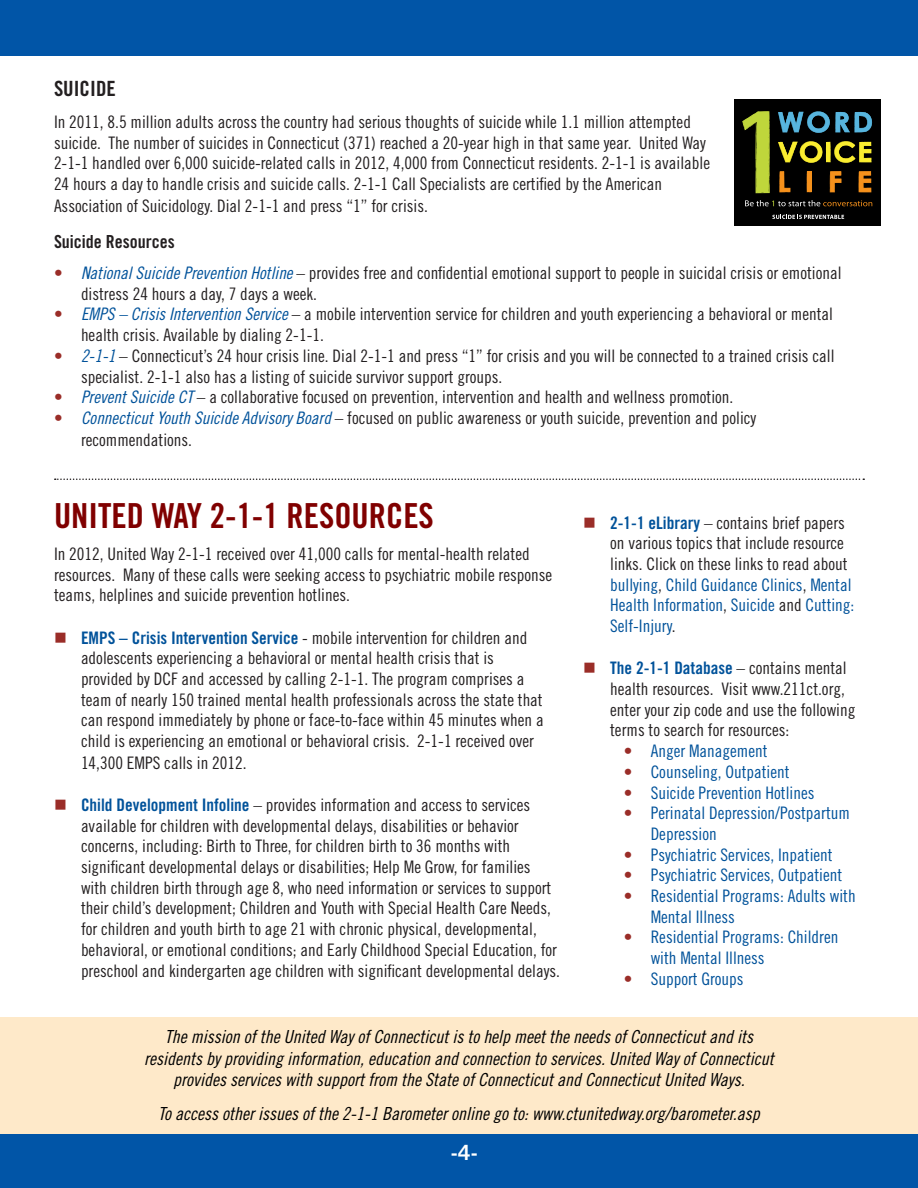
<style>
.page{position:relative;width:918px;height:1188px;background:#fff}
.page>*{position:absolute;margin:0;border:0;box-sizing:border-box;transform-origin:0 0}
.t1{font:34.5px "Trade Gothic Bold Cond Twenty";color:#800000}
.t2{font:21px "Trade Gothic Bold Cond Twenty";color:#231f20}
.t3{font:21px "Trade Gothic Bold Two";color:#fff}
.t4{font:18px/21.6px "Trade Gothic Cond Eighteen Obl";color:#000;text-align:center}
.t5{font:18px "Trade Gothic Bold Cond Twenty";color:#231f20}
.t6{font:17.25px/20.7px "Trade Gothic Cond Eighteen";color:#231f20}
.t7{font:17.25px/20.7px "Trade Gothic Cond Eighteen";color:#01529a}
.s1{color:#9a2d28}
.s2{font-family:"Trade Gothic Cond Eighteen Obl";color:#01529a}
.s3{font-family:"Trade Gothic Bold Cond Twenty";color:#01529a}
.s4{color:#01529a}
</style>
<div class="page">
<svg style="left:55px;top:478px;width:809px;height:2px"></svg>
<div style="left:0;top:0;width:918px;height:55px;background:#0155a7"></div>
<div style="left:0;top:1133px;width:918px;height:55px;background:#0155a7"></div>
<div style="left:0;top:1018px;width:918px;height:116px;background:#fee9c9"></div>
<div style="left:734px;top:99px;width:147px;height:127px;background:#000"></div>
<svg style="left:778px;top:111px;width:94px;height:22px"></svg>
<svg style="left:778px;top:141px;width:94px;height:22px"></svg>
<svg style="left:779px;top:171px;width:11px;height:22px"></svg>
<svg style="left:807px;top:171px;width:5px;height:21px"></svg>
<svg style="left:830px;top:171px;width:12px;height:21px"></svg>
<svg style="left:858px;top:171px;width:13px;height:21px"></svg>
<svg style="left:745px;top:200px;width:127px;height:6px"></svg>
<svg style="left:742px;top:111px;width:28px;height:82px"></svg>
<svg style="left:772px;top:215px;width:72px;height:4px"></svg>
<p class="t2" style="left:54px;top:76px;width:63px">SUICIDE</p>
<p class="t6" style="left:54px;top:111px;width:658px">In 2011, 8.5 million adults across the country had serious thoughts of suicide while 1.1 million attempted suicide. The number of suicides in Connecticut (371) reached a 20-year high in that same year. United Way 2-1-1 handled over 6,000 suicide-related calls in 2012, 4,000 from Connecticut residents. 2-1-1 is available 24 hours a day to handle crisis and suicide calls. 2-1-1 Call Specialists are certified by the American Association of Suicidology. Dial 2-1-1 and press “1” for crisis.</p>
<p class="t5" style="left:54px;top:230px;width:122px">Suicide Resources</p>
<p class="t6" style="left:81px;top:262px;width:762px;text-indent:-27px"><span class="s1">•</span> <span class="s2">National Suicide Prevention Hotline</span> – provides free and confidential emotional support to people in suicidal crisis or emotional distress 24 hours a day, 7 days a week.</p>
<p class="t6" style="left:81px;top:304px;width:754px;text-indent:-27px"><span class="s1">•</span> <span class="s2">EMPS – Crisis Intervention Service</span> – a mobile intervention service for children and youth experiencing a behavioral or mental health crisis. Available by dialing 2-1-1.</p>
<p class="t6" style="left:81px;top:345px;width:755px;text-indent:-27px"><span class="s1">•</span> <span class="s2">2-1-1</span> – Connecticut’s 24 hour crisis line. Dial 2-1-1 and press “1” for crisis and you will be connected to a trained crisis call specialist. 2-1-1 also has a listing of suicide survivor support groups.</p>
<p class="t6" style="left:54px;top:387px;width:681px"><span class="s1">•</span> <span class="s2">Prevent Suicide CT</span> – a collaborative focused on prevention, intervention and health and wellness promotion.</p>
<p class="t6" style="left:81px;top:407px;width:677px;line-height:21.6px;text-indent:-27px"><span class="s1">•</span> <span class="s2">Connecticut Youth Suicide Advisory Board</span> – focused on public awareness or youth suicide, prevention and policy recommendations.</p>
<p class="t1" style="left:54px;top:495px;width:381px">UNITED WAY 2-1-1 RESOURCES</p>
<p class="t6" style="left:54px;top:543px;width:500px">In 2012, United Way 2-1-1 received over 41,000 calls for mental-health related resources. Many of these calls were seeking access to psychiatric mobile response teams, helplines and suicide prevention hotlines.</p>
<p class="t6" style="left:81px;top:627px;width:464px"><span class="s3">EMPS – Crisis Intervention Service</span> - mobile intervention for children and adolescents experiencing a behavioral or mental health crisis that is provided by DCF and accessed by calling 2-1-1. The program comprises a team of nearly 150 trained mental health professionals across the state that can respond immediately by phone or face-to-face within 45 minutes when a child is experiencing an emotional or behavioral crisis. 2-1-1 received over 14,300 EMPS calls in 2012.</p>
<p class="t6" style="left:81px;top:794px;width:480px"><span class="s3">Child Development Infoline</span> – provides information and access to services available for children with developmental delays, disabilities or behavior concerns, including: Birth to Three, for children birth to 36 months with significant developmental delays or disabilities; Help Me Grow, for families with children birth through age 8, who need information or services to support their child’s development; Children and Youth with Special Health Care Needs, for children and youth birth to age 21 with chronic physical, developmental, behavioral, or emotional conditions; and Early Childhood Special Education, for preschool and kindergarten age children with significant developmental delays.</p>
<p class="t6" style="left:610px;top:512px;width:246px"><span class="s3">2-1-1 eLibrary</span> – contains brief papers on various topics that include resource links. Click on these links to read about <span class="s4">bullying</span>, <span class="s4">Child Guidance Clinics</span>, <span class="s4">Mental Health Information</span>, <span class="s4">Suicide</span> and <span class="s4">Cutting:<br>Self-Injury</span>.</p>
<p class="t6" style="left:610px;top:658px;width:247px"><span class="s3">The 2-1-1 Database</span> – contains mental health resources. Visit www.211ct.org, enter your zip code and use the following terms to search for resources:</p>
<p class="t7" style="left:624px;top:740px;width:145px"><span class="s1">•</span> Anger Management</p>
<p class="t7" style="left:624px;top:761px;width:167px"><span class="s1">•</span> Counseling, Outpatient</p>
<p class="t7" style="left:624px;top:782px;width:192px"><span class="s1">•</span> Suicide Prevention Hotlines</p>
<p class="t7" style="left:651px;top:803px;width:201px;text-indent:-27px"><span class="s1">•</span> Perinatal Depression/Postpartum<br>Depression</p>
<p class="t7" style="left:624px;top:844px;width:211px"><span class="s1">•</span> Psychiatric Services, Inpatient</p>
<p class="t7" style="left:624px;top:865px;width:220px"><span class="s1">•</span> Psychiatric Services, Outpatient</p>
<p class="t7" style="left:651px;top:885px;width:207px;text-indent:-27px"><span class="s1">•</span> Residential Programs: Adults with<br>Mental Illness</p>
<p class="t7" style="left:651px;top:927px;width:189px;text-indent:-27px"><span class="s1">•</span> Residential Programs: Children with Mental Illness</p>
<p class="t7" style="left:624px;top:968px;width:121px"><span class="s1">•</span> Support Groups</p>
<p class="t4" style="left:144px;top:1026px;width:631px">The mission of the United Way of Connecticut is to help meet the needs of Connecticut and its residents by providing information, education and connection to services. United Way of Connecticut provides services with support from the State of Connecticut and Connecticut United Ways.</p>
<p class="t4" style="left:158px;top:1103px;width:603px">To access other issues of the 2-1-1 Barometer online go to: www.ctunitedway.org/barometer.asp</p>
<p class="t3" style="left:451px;top:1139px;width:28px">-4-</p>
</div>
